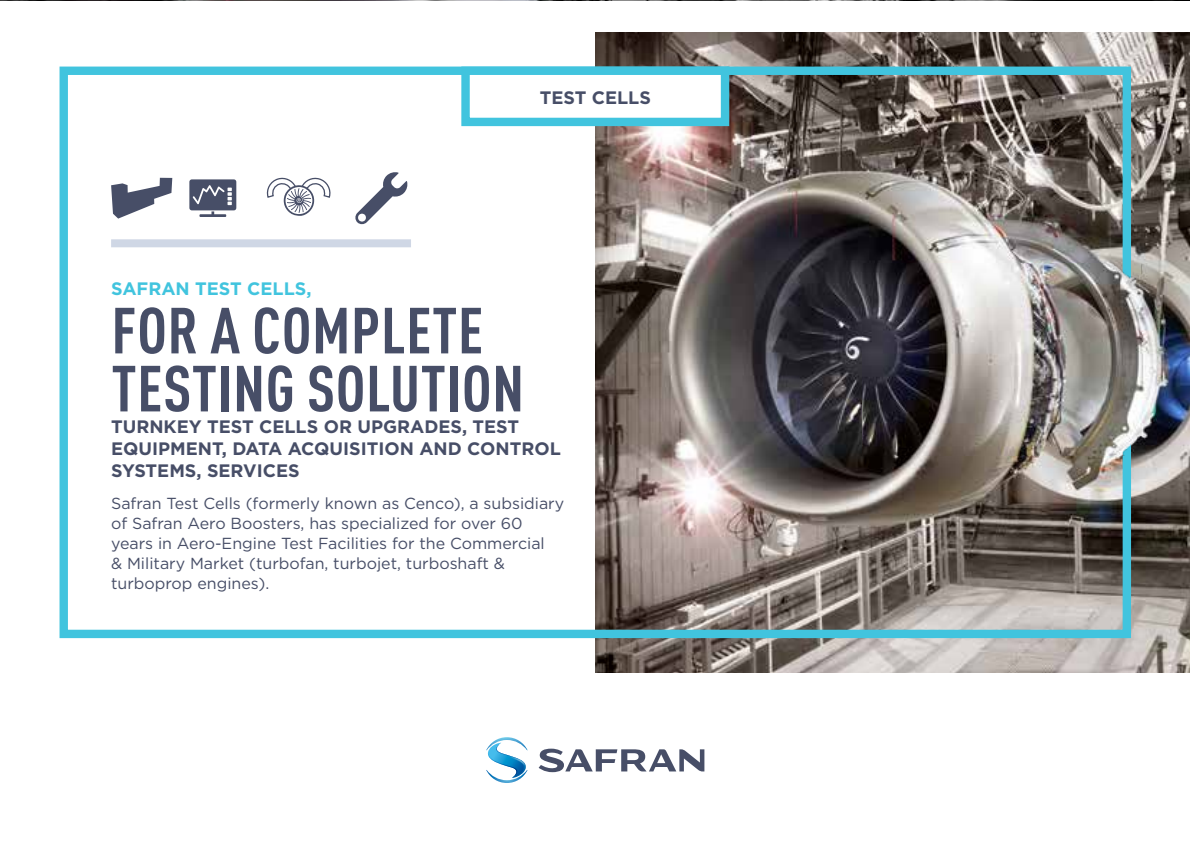
<style>
.page{position:relative;width:1190px;height:841px;background:#fff}
.page>*{position:absolute;margin:0;border:0;box-sizing:border-box;transform-origin:0 0}
.t1{font:700 condensed 64px/58px "DIN Pro";letter-spacing:.01em;color:#474e67}
.t2{font:700 18px/22px "Gotham";color:#474e67}
.t3{font:700 18px "Gotham";color:#41c4de}
.t4{font:16px/20px "Gotham";color:#474e67}
</style>
<div class="page">
<img style="left:0;top:0;width:319px;height:1px">
<hr style="left:319px;top:0;width:871px;height:1px;background:#474e67">
<img style="left:595px;top:32px;width:595px;height:640px">
<svg style="left:539px;top:748px;width:165px;height:24px"></svg>
<svg style="left:486px;top:737px;width:42px;height:46px"></svg>
<div style="left:60px;top:67px;width:1071px;height:571px;border:8px solid #41c4de"></div>
<div style="left:466px;top:71px;width:259px;height:51px;background:#fff"></div>
<div style="left:461px;top:67px;width:268px;height:59px;border:8px solid #41c4de"></div>
<img style="left:863px;top:264px;width:294px;height:191px">
<div style="left:111px;top:239px;width:300px;height:8px;background:#cfd7e5"></div>
<svg style="left:189px;top:179px;width:47px;height:38px"></svg>
<svg style="left:355px;top:172px;width:53px;height:53px"></svg>
<svg style="left:111px;top:178px;width:61px;height:40px"></svg>
<svg style="left:266px;top:177px;width:65px;height:39px"></svg>
<p class="t2" style="left:540px;top:86px;width:113px">TEST CELLS</p>
<p class="t3" style="left:111px;top:277px;width:202px">SAFRAN TEST CELLS,</p>
<h1 class="t1" style="left:111px;top:296px;width:414px">FOR A COMPLETE<br>TESTING SOLUTION</h1>
<p class="t2" style="left:111px;top:416px;width:451px">TURNKEY TEST CELLS OR UPGRADES, TEST<br>EQUIPMENT, DATA ACQUISITION AND CONTROL<br>SYSTEMS, SERVICES</p>
<p class="t4" style="left:111px;top:493px;width:455px">Safran Test Cells (formerly known as Cenco), a subsidiary of Safran Aero Boosters, has specialized for over 60 years in Aero-Engine Test Facilities for the Commercial<br>&amp; Military Market (turbofan, turbojet, turboshaft &amp; turboprop engines).</p>
</div>
